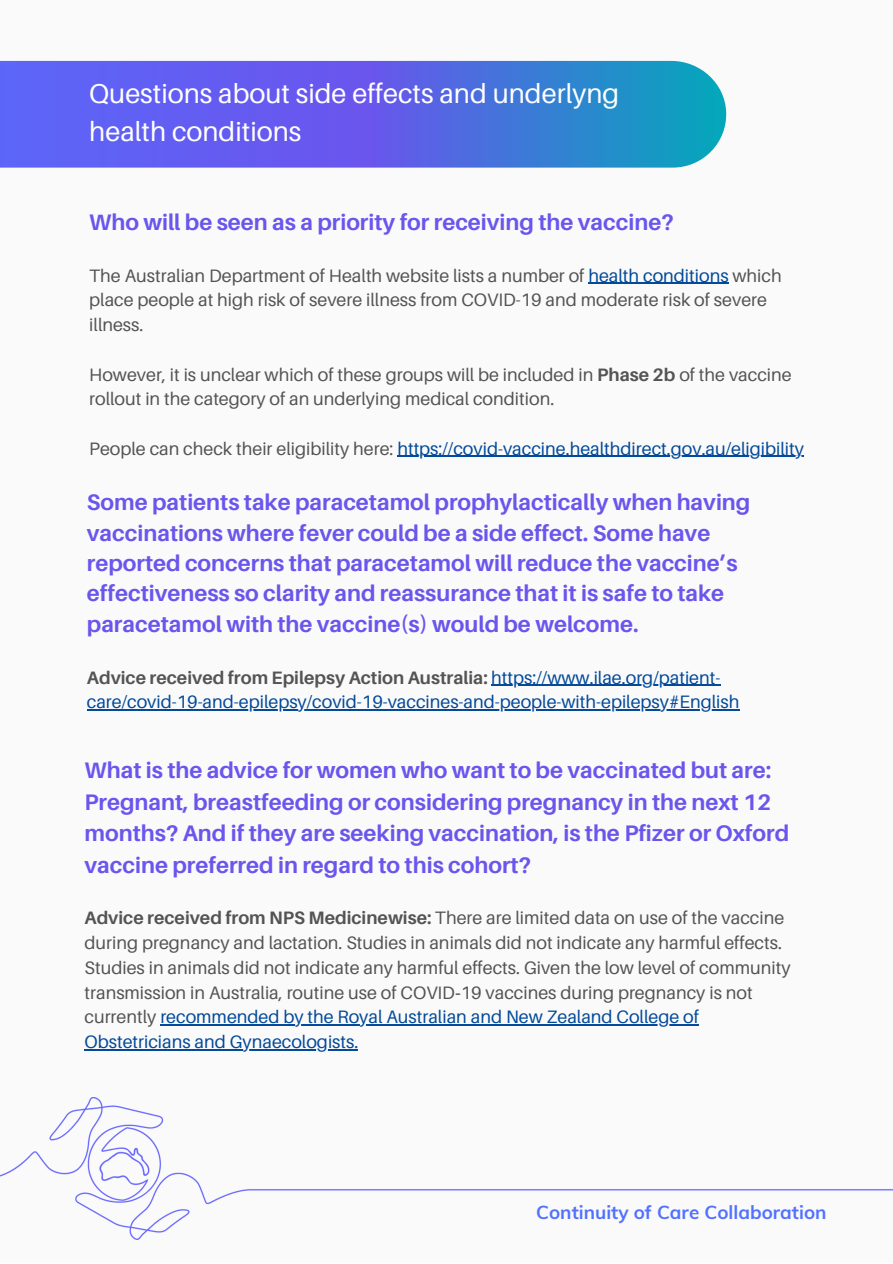
<style>
.page{position:relative;width:893px;height:1264px;background:#fff}
.page>*{position:absolute;margin:0;border:0;box-sizing:border-box;transform-origin:0 0}
.t1{font:27.15px/37.7px "Aileron";color:#fff}
.t2{font:700 22.5px/30.3px "Aileron";color:#6a55ed}
.t3{font:700 18.9px "Muli";color:#5271ff}
.t4{font:18px/24.8px "Aileron";color:#545454}
.t5{font:18px/24.8px "Aileron";color:#034a9a}
.s1{color:#034a9a}
.s2{font-weight:700}
.s3{color:#545454}
.s4{font-weight:700;color:#545454}
.s5{font-family:"Noto Sans"}
</style>
<div class="page">
<div style="left:0;top:0;width:892px;height:1262px;background:#fafafa"></div>
<img style="left:0;top:1097px;width:892px;height:141px">
<svg style="left:0;top:61px;width:727px;height:107px;background:#516fe4"></svg>
<hr style="left:588px;top:283px;width:140px;height:1px;background:#034a9a">
<hr style="left:397px;top:456px;width:407px;height:1px;background:#034a9a">
<hr style="left:491px;top:684px;width:229px;height:1px;background:#034a9a">
<hr style="left:87px;top:709px;width:652px;height:1px;background:#034a9a">
<hr style="left:160px;top:1024px;width:539px;height:1px;background:#034a9a">
<hr style="left:84px;top:1049px;width:274px;height:1px;background:#034a9a">
<h1 class="t1" style="left:89px;top:74px;width:531px">Questions about side effects and underlyng health conditions</h1>
<p class="t2" style="left:89px;top:206px;width:586px">Who will be seen as a priority for receiving the vaccine?</p>
<p class="t4" style="left:89px;top:262px;width:694px">The Australian Department of Health website lists a number of <span class="s1">health conditions</span> which place people at high risk of severe illness from COVID-19 and moderate risk of severe illness.</p>
<p class="t4" style="left:89px;top:361px;width:704px">However, it is unclear which of these groups will be included in <span class="s2">Phase 2b</span> of the vaccine rollout in the category of an underlying medical condition.</p>
<p class="t5" style="left:89px;top:435px;width:716px"><span class="s3">People can check their eligibility here:</span> https://covid-vaccine.healthdirect.gov.au/eligibility</p>
<p class="t2" style="left:87px;top:487px;width:665px">Some patients take paracetamol prophylactically when having vaccinations where fever could be a side effect. Some have reported concerns that paracetamol will reduce the vaccine’s effectiveness so clarity and reassurance that it is safe to take paracetamol with the vaccine(s) would be welcome.</p>
<p class="t5" style="left:87px;top:664px;width:654px"><span class="s4">Advice received from Epilepsy Action Australia:</span> https://www.ilae.org/patient&shy;care/covid-19-and-epilepsy/covid-19-vaccines-and-people-with-epilepsy#English</p>
<p class="t2" style="left:84px;top:754px;width:706px;line-height:31.5px">What is the advice for women who want to be vaccinated but are:<br>Pregnant, breastfeeding or considering pregnancy in the next 12 months? And if they are seeking vaccination, is the Pfizer or Oxford vaccine preferred in regard to this cohort?</p>
<p class="t4" style="left:84px;top:905px;width:707px"><span class="s2">Advice received from NPS Medicinewise:</span> There are limited data on use of the vaccine during pregnancy and lactation. Studies in animals did not indicate any harmful effects.<br>Studies in animals did not indicate any harmful effects. Given the low level of community transmission in Australia, routine use of COVID<span class="s5">‑</span>19 vaccines during pregnancy is not currently <span class="s1">recommended by the Royal Australian and New Zealand College of Obstetricians and Gynaecologists.</span></p>
<p class="t3" style="left:536px;top:1199px;width:292px">Continuity of Care Collaboration</p>
</div>
